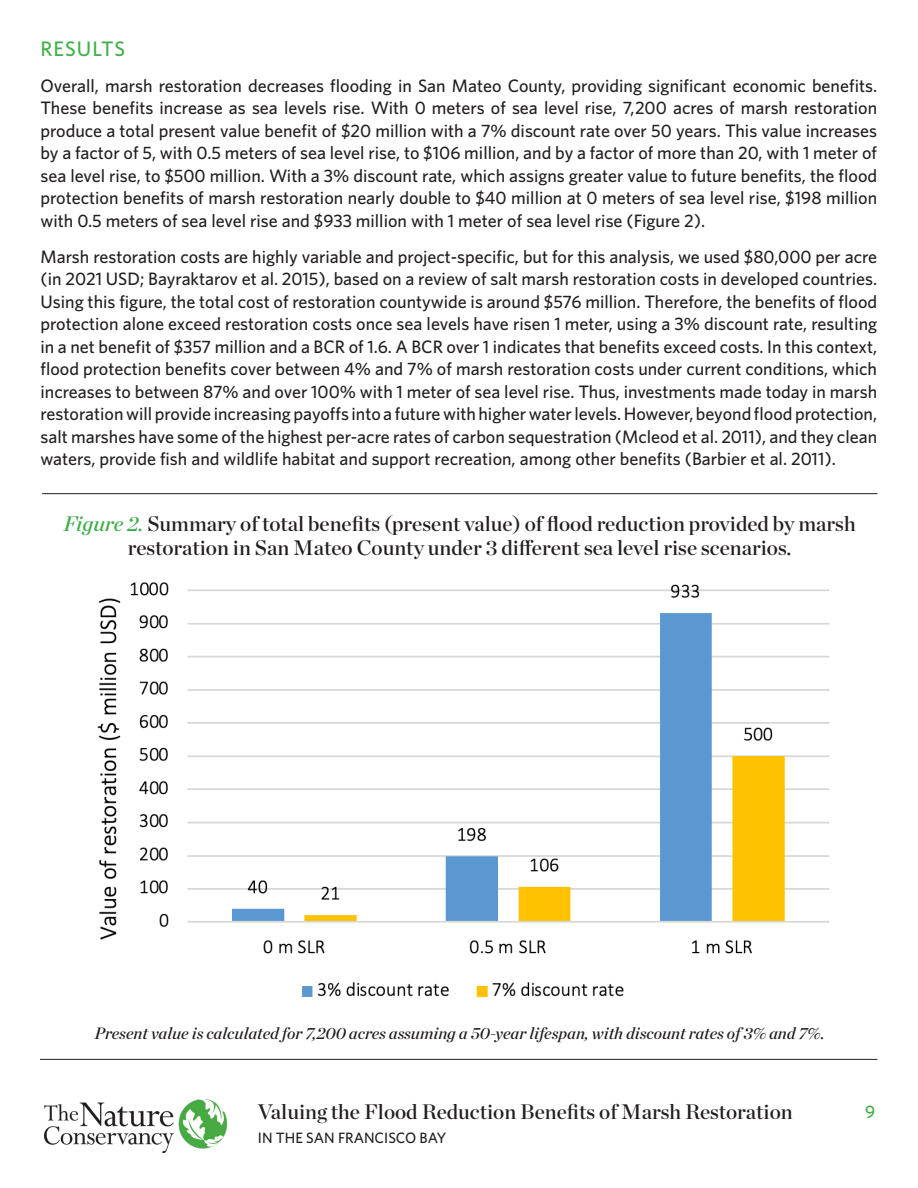
<style>
.page{position:relative;width:918px;height:1188px;background:#fff}
.page>*{position:absolute;margin:0;border:0;box-sizing:border-box;transform-origin:0 0}
.t1{font:21px/24px "Chronicle Display Semi";color:#231f20;text-align:center}
.t2{font:500 21px "Whitney";letter-spacing:.05em;color:#40ae49}
.t3{font:500 18px/22.5px "Whitney";color:#231f20;text-align:justify}
.t4{font:500 18px "Whitney";color:#40ae49}
.t5{font:italic 16.5px "Chronicle Display Semi";color:#231f20}
.t6{font:500 15px "Whitney";color:#231f20}
.s1{font-style:italic;color:#40ae49}
</style>
<div class="page">
<img style="left:44px;top:1099px;width:183px;height:53px">
<hr style="left:40px;top:1059px;width:837px;height:1px;background:#231f20">
<img style="left:97px;top:582px;width:733px;height:415px">
<hr style="left:42px;top:493px;width:835px;height:1px;background:#231f20">
<p class="t2" style="left:40px;top:36px;width:86px">RESULTS</p>
<p class="t3" style="left:40px;top:74px;width:838px">Overall, marsh restoration decreases flooding in San Mateo County, providing significant economic benefits.<br>These benefits increase as sea levels rise. With 0 meters of sea level rise, 7,200 acres of marsh restoration produce a total present value benefit of $20 million with a 7% discount rate over 50 years. This value increases by a factor of 5, with 0.5 meters of sea level rise, to $106 million, and by a factor of more than 20, with 1 meter of sea level rise, to $500 million. With a 3% discount rate, which assigns greater value to future benefits, the flood protection benefits of marsh restoration nearly double to $40 million at 0 meters of sea level rise, $198 million with 0.5 meters of sea level rise and $933 million with 1 meter of sea level rise (Figure 2).</p>
<p class="t3" style="left:40px;top:245px;width:838px">Marsh restoration costs are highly variable and project-specific, but for this analysis, we used $80,000 per acre (in 2021 USD; Bayraktarov et al. 2015), based on a review of salt marsh restoration costs in developed countries.<br>Using this figure, the total cost of restoration countywide is around $576 million. Therefore, the benefits of flood protection alone exceed restoration costs once sea levels have risen 1 meter, using a 3% discount rate, resulting in a net benefit of $357 million and a BCR of 1.6. A BCR over 1 indicates that benefits exceed costs. In this context, flood protection benefits cover between 4% and 7% of marsh restoration costs under current conditions, which increases to between 87% and over 100% with 1 meter of sea level rise. Thus, investments made today in marsh restoration will provide increasing payoffs into a future with higher water levels. However, beyond flood protection, salt marshes have some of the highest per-acre rates of carbon sequestration (Mcleod et al. 2011), and they clean waters, provide fish and wildlife habitat and support recreation, among other benefits (Barbier et al. 2011).</p>
<p class="t1" style="left:63px;top:510px;width:794px"><span class="s1">Figure 2.</span> Summary of total benefits (present value) of flood reduction provided by marsh restoration in San Mateo County under 3 different sea level rise scenarios.</p>
<p class="t5" style="left:95px;top:1020px;width:731px">Present value is calculated for 7,200 acres assuming a 50-year lifespan, with discount rates of 3% and 7%.</p>
<p class="t1" style="left:258px;top:1098px;width:536px">Valuing the Flood Reduction Benefits of Marsh Restoration</p>
<p class="t6" style="left:258px;top:1129px;width:190px">IN THE SAN FRANCISCO BAY</p>
<p class="t4" style="left:865px;top:1101px;width:12px">9</p>
</div>
